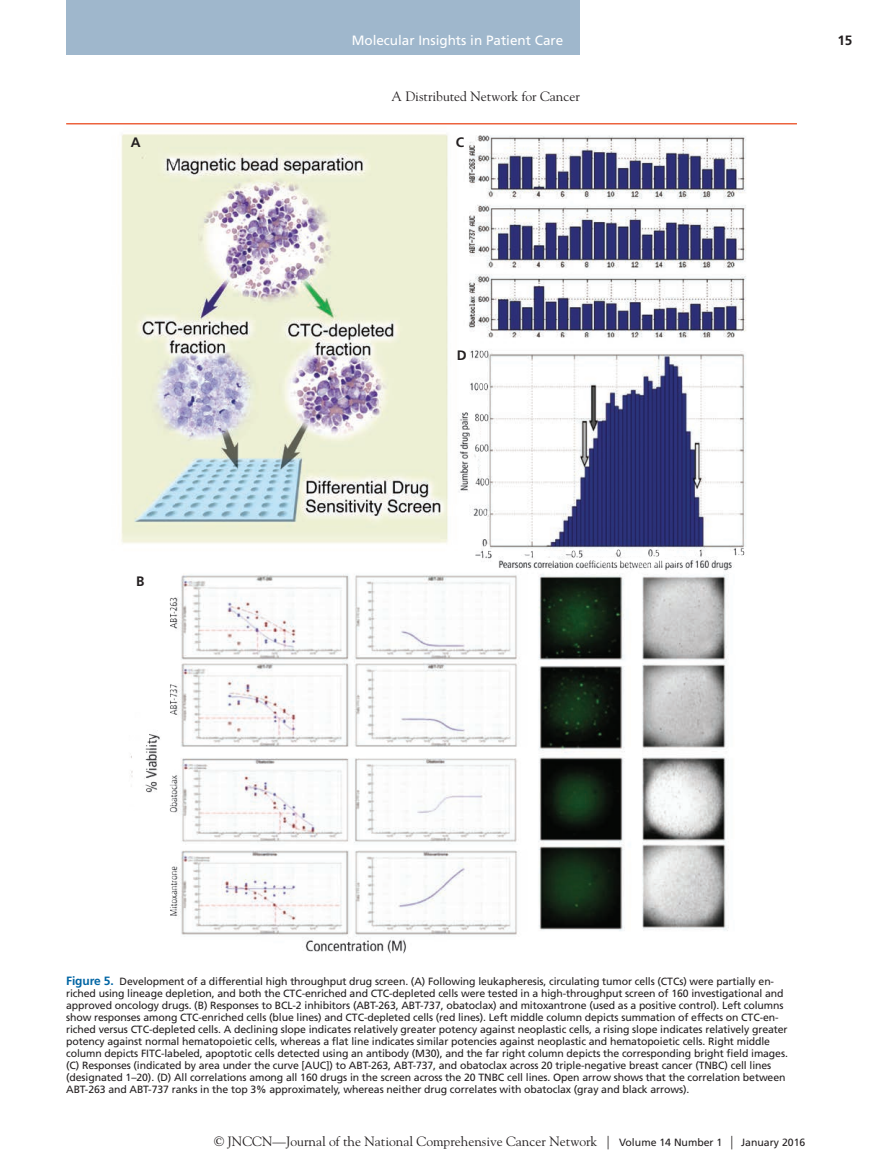
<style>
.page{position:relative;width:878px;height:1175px;background:#fff}
.page>*{position:absolute;margin:0;border:0;box-sizing:border-box;transform-origin:0 0}
.REF__Numbered_List{font:700 13.65px "Frutiger LT Std";color:#231f20}
.t1{font:13.5px "Goudy Std";color:#231f20}
.t2{font:13.5px "Frutiger LT Std";color:#fff}
.t3{font:700 13.5px "Frutiger LT Std";color:#231f20}
.FLG{font:10.5px/12px "Frutiger LT Std";letter-spacing:-.01em;color:#231f20}
.s1{font-weight:700;font-size:12px;color:#0065a4}
.s2{font-family:"Frutiger LT Std";font-size:10.5px}
</style>
<div class="page">
<div style="left:66px;top:0;width:513px;height:55px;background:#9fb7cc"></div>
<hr style="left:66px;top:123px;width:730px;height:1px;background:#ed633e">
<img style="left:121px;top:134px;width:625px;height:820px">
<p class="REF__Numbered_List" style="left:131px;top:134px;width:11px">A</p>
<p class="REF__Numbered_List" style="left:136px;top:573px;width:10px">B</p>
<p class="t2" style="left:351px;top:32px;width:213px">Molecular Insights in Patient Care</p>
<p class="t1" style="left:391px;top:88px;width:190px">A Distributed Network for Cancer</p>
<p class="REF__Numbered_List" style="left:455px;top:134px;width:10px">C</p>
<p class="REF__Numbered_List" style="left:457px;top:347px;width:11px">D</p>
<p class="t3" style="left:837px;top:32px;width:17px">15</p>
<p class="FLG" style="left:66px;top:975px;width:723px"><span class="s1">Figure 5.</span> Development of a differential high throughput drug screen. (A) Following leukapheresis, circulating tumor cells (CTCs) were partially en&shy;riched using lineage depletion, and both the CTC-enriched and CTC-depleted cells were tested in a high-throughput screen of 160 investigational and approved oncology drugs. (B) Responses to BCL-2 inhibitors (ABT-263, ABT-737, obatoclax) and mitoxantrone (used as a positive control). Left columns show responses among CTC-enriched cells (blue lines) and CTC-depleted cells (red lines). Left middle column depicts summation of effects on CTC-en&shy;riched versus CTC-depleted cells. A declining slope indicates relatively greater potency against neoplastic cells, a rising slope indicates relatively greater potency against normal hematopoietic cells, whereas a flat line indicates similar potencies against neoplastic and hematopoietic cells. Right middle column depicts FITC-labeled, apoptotic cells detected using an antibody (M30), and the far right column depicts the corresponding bright field images. (C) Responses (indicated by area under the curve [AUC]) to ABT-263, ABT-737, and obatoclax across 20 triple-negative breast cancer (TNBC) cell lines (designated 1–20). (D) All correlations among all 160 drugs in the screen across the 20 TNBC cell lines. Open arrow shows that the correlation between ABT-263 and ABT-737 ranks in the top 3% approximately, whereas neither drug correlates with obatoclax (gray and black arrows).</p>
<p class="t1" style="left:214px;top:1132px;width:593px">© JNCCN—Journal of the National Comprehensive Cancer Network | <span class="s2">Volume 14 Number 1</span> | <span class="s2">January 2016</span></p>
</div>
